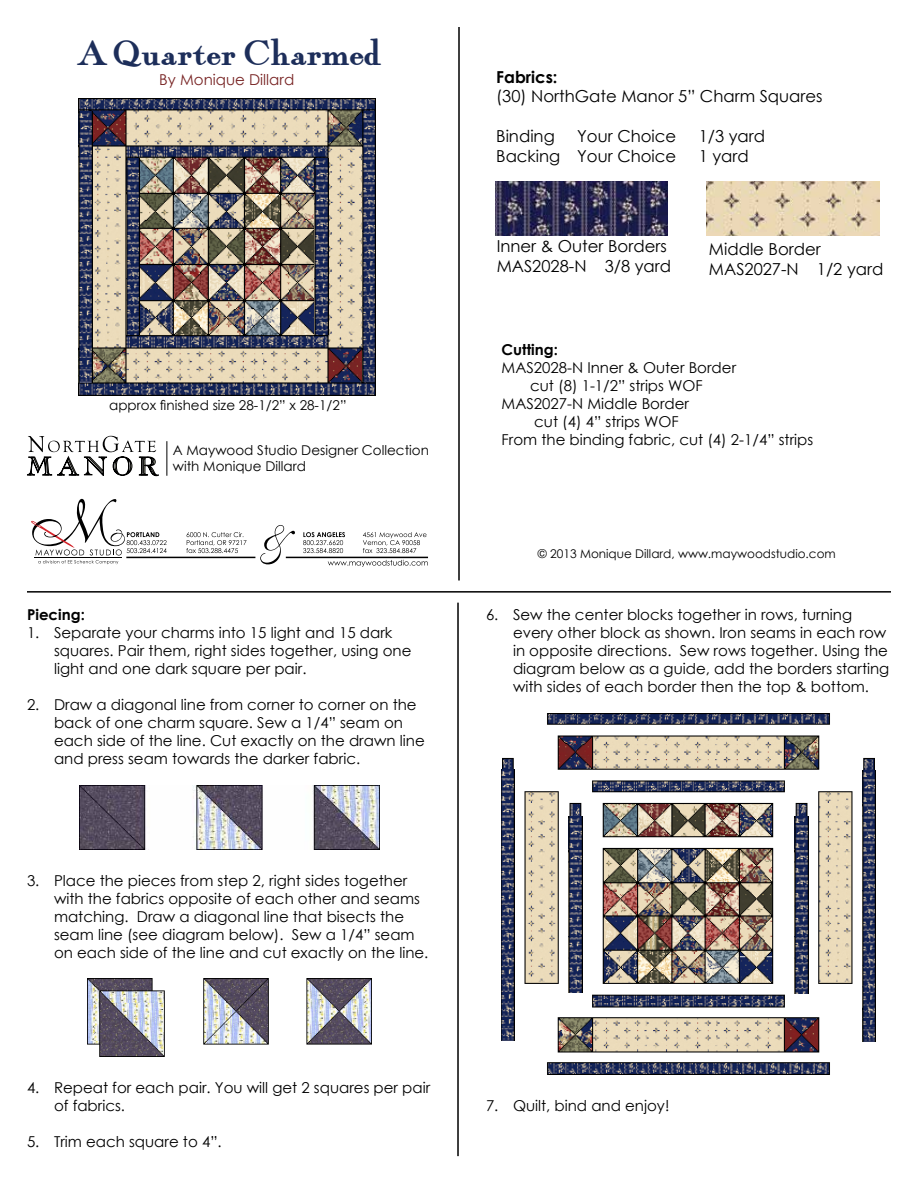
<style>
.page{position:relative;width:918px;height:1188px;background:#fff}
.page>*{position:absolute;margin:0;border:0;box-sizing:border-box;transform-origin:0 0}
.t1{font:36px "Fairfax Station";color:#1d2e5a}
.t2{font:16.5px/19.8px "Century Gothic";color:#000}
.t3{font:700 16.5px "Century Gothic";color:#000}
.t4{font:15px/18px "Century Gothic";color:#000}
.t5{font:700 15px "Century Gothic";color:#000}
.t6{font:15px "Century Gothic";color:#782424}
.t7{font:13.5px/16.2px "Century Gothic";color:#000}
.t8{font:12px "Century Gothic";color:#000}
</style>
<div class="page">
<img style="left:707px;top:181px;width:173px;height:54px">
<img style="left:495px;top:181px;width:173px;height:54px">
<img style="left:79px;top:99px;width:297px;height:297px">
<svg style="left:303px;top:532px;width:124px;height:21px"></svg>
<svg style="left:31px;top:499px;width:216px;height:65px"></svg>
<svg style="left:260px;top:525px;width:35px;height:39px"></svg>
<hr style="left:126px;top:557px;width:129px;height:1px;background:#000">
<hr style="left:286px;top:557px;width:142px;height:1px;background:#000">
<svg style="left:328px;top:560px;width:100px;height:7px"></svg>
<svg style="left:27px;top:436px;width:132px;height:41px"></svg>
<hr style="left:166px;top:441px;width:1px;height:35px;background:#000">
<img style="left:362px;top:111px;width:14px;height:271px">
<img style="left:79px;top:111px;width:13px;height:271px">
<img style="left:315px;top:158px;width:13px;height:177px">
<img style="left:126px;top:158px;width:14px;height:177px">
<img style="left:80px;top:785px;width:299px;height:65px">
<img style="left:88px;top:979px;width:283px;height:78px">
<img style="left:502px;top:713px;width:373px;height:362px">
<img style="left:862px;top:771px;width:14px;height:270px">
<img style="left:501px;top:770px;width:14px;height:271px">
<img style="left:795px;top:817px;width:13px;height:176px">
<img style="left:569px;top:816px;width:13px;height:177px">
<hr style="left:458px;top:27px;width:2px;height:553px;background:#000">
<hr style="left:27px;top:591px;width:864px;height:2px;background:#000">
<hr style="left:457px;top:603px;width:2px;height:553px;background:#000">
<h1 class="t1" style="left:77px;top:33px;width:306px">A Quarter Charmed</h1>
<p class="t6" style="left:159px;top:69px;width:137px">By Monique Dillard</p>
<p class="t7" style="left:109px;top:397px;width:239px">approx finished size 28-1/2” x 28-1/2”</p>
<p class="t7" style="left:173px;top:441px;width:258px">A Maywood Studio Designer Collection with Monique Dillard</p>
<p class="t5" style="left:27px;top:603px;width:59px">Piecing:</p>
<p class="t4" style="left:54px;top:624px;width:359px;text-indent:-27px">1. Separate your charms into 15 light and 15 dark squares. Pair them, right sides together, using one light and one dark square per pair.</p>
<p class="t4" style="left:54px;top:696px;width:372px;text-indent:-27px">2. Draw a diagonal line from corner to corner on the back of one charm square. Sew a 1/4” seam on each side of the line. Cut exactly on the drawn line and press seam towards the darker fabric.</p>
<p class="t4" style="left:54px;top:871px;width:376px;text-indent:-27px">3. Place the pieces from step 2, right sides together with the fabrics opposite of each other and seams matching. Draw a diagonal line that bisects the seam line (see diagram below). Sew a 1/4” seam on each side of the line and cut exactly on the line.</p>
<p class="t4" style="left:54px;top:1078px;width:378px;text-indent:-27px">4. Repeat for each pair. You will get 2 squares per pair of fabrics.</p>
<p class="t4" style="left:27px;top:1132px;width:196px">5. Trim each square to 4”.</p>
<p class="t3" style="left:496px;top:64px;width:63px">Fabrics:</p>
<p class="t2" style="left:496px;top:86px;width:328px">(30) NorthGate Manor 5” Charm Squares</p>
<p class="t2" style="left:496px;top:126px;width:60px">Binding</p>
<p class="t2" style="left:577px;top:126px;width:101px">Your Choice</p>
<p class="t2" style="left:699px;top:126px;width:68px">1/3 yard</p>
<p class="t2" style="left:496px;top:146px;width:182px">Backing Your Choice</p>
<p class="t2" style="left:699px;top:146px;width:52px">1 yard</p>
<p class="t2" style="left:497px;top:236px;width:176px">Inner &amp; Outer Borders<br>MAS2028-N 3/8 yard</p>
<p class="t2" style="left:709px;top:239px;width:176px">Middle Border<br>MAS2027-N 1/2 yard</p>
<p class="t5" style="left:502px;top:338px;width:58px">Cutting:</p>
<p class="t4" style="left:502px;top:358px;width:236px">MAS2028-N Inner &amp; Outer Border</p>
<p class="t4" style="left:530px;top:376px;width:174px">cut (8) 1-1/2” strips WOF</p>
<p class="t4" style="left:502px;top:394px;width:189px">MAS2027-N Middle Border</p>
<p class="t4" style="left:534px;top:412px;width:146px">cut (4) 4” strips WOF</p>
<p class="t4" style="left:502px;top:430px;width:313px">From the binding fabric, cut (4) 2-1/4” strips</p>
<p class="t8" style="left:538px;top:545px;width:299px">© 2013 Monique Dillard, www.maywoodstudio.com</p>
<p class="t4" style="left:513px;top:606px;width:378px;text-indent:-27px">6. Sew the center blocks together in rows, turning every other block as shown. Iron seams in each row in opposite directions. Sew rows together. Using the diagram below as a guide, add the borders starting with sides of each border then the top &amp; bottom.</p>
<p class="t4" style="left:486px;top:1096px;width:185px">7. Quilt, bind and enjoy!</p>
</div>
